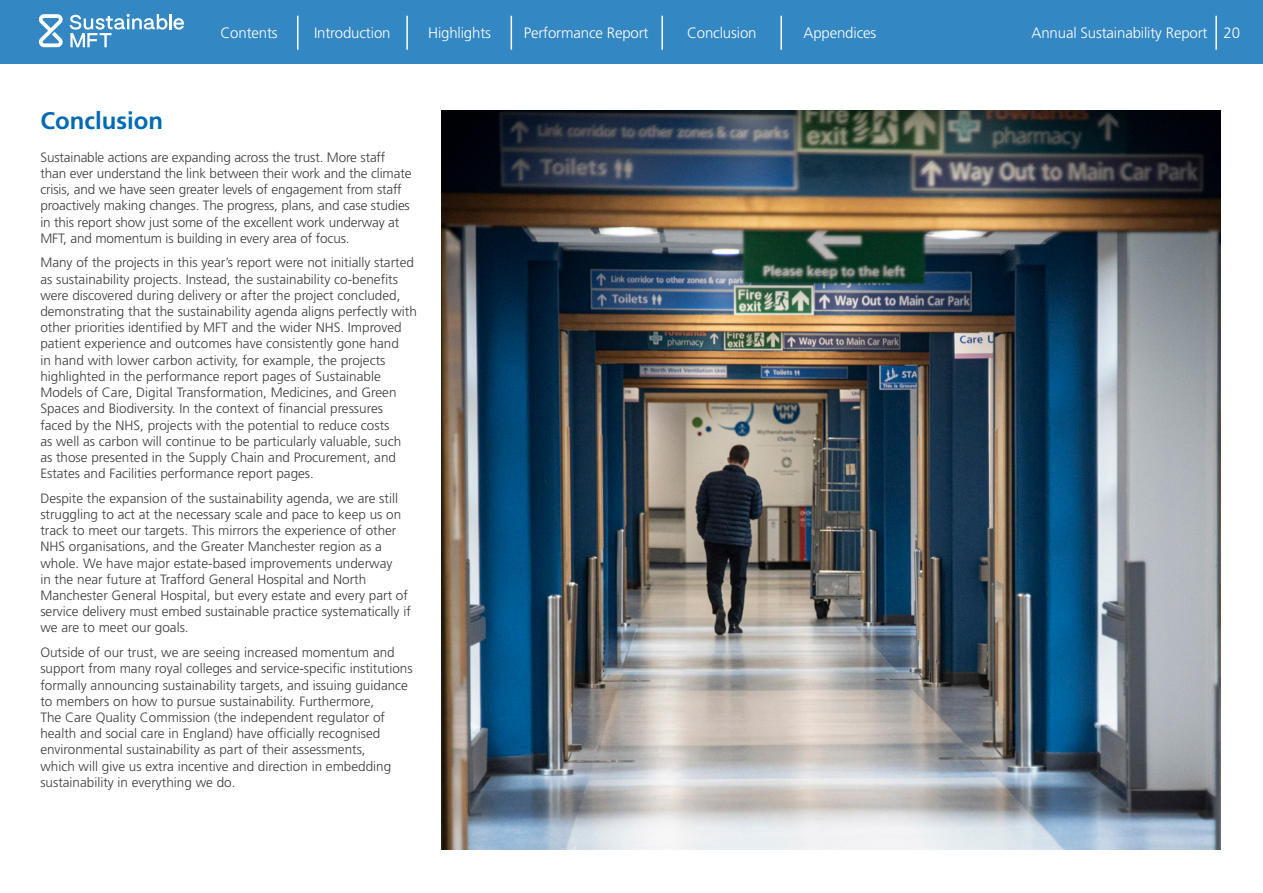
<style>
.page{position:relative;width:1263px;height:893px;background:#fff}
.page>*{position:absolute;margin:0;border:0;box-sizing:border-box;transform-origin:0 0}
.t1{font:700 24px "Frutiger LT Std";color:#006ab4}
.t2{font:300 15px "Frutiger LT Std";letter-spacing:-.01em;color:#fff}
.t3{font:300 13.5px/16.2px "Frutiger LT Std";color:#3c3c3b}
</style>
<div class="page">
<div style="left:0;top:0;width:1263px;height:64px;background:#3387c3"></div>
<img style="left:442px;top:111px;width:778px;height:739px">
<hr style="left:1215px;top:16px;width:2px;height:34px;background:#fff">
<hr style="left:406px;top:16px;width:2px;height:34px;background:#fff">
<hr style="left:297px;top:16px;width:1px;height:34px;background:#fff">
<hr style="left:511px;top:16px;width:1px;height:34px;background:#fff">
<hr style="left:661px;top:16px;width:2px;height:34px;background:#fff">
<hr style="left:780px;top:16px;width:2px;height:34px;background:#fff">
<svg style="left:39px;top:14px;width:24px;height:33px"></svg>
<svg style="left:70px;top:14px;width:114px;height:33px"></svg>
<p class="t2" style="left:220px;top:25px;width:59px">Contents</p>
<p class="t2" style="left:314px;top:25px;width:78px">Introduction</p>
<p class="t2" style="left:428px;top:25px;width:64px">Highlights</p>
<p class="t2" style="left:524px;top:25px;width:126px">Performance Report</p>
<p class="t2" style="left:687px;top:25px;width:71px">Conclusion</p>
<p class="t2" style="left:803px;top:25px;width:74px">Appendices</p>
<p class="t2" style="left:1031px;top:25px;width:210px">Annual Sustainability Report 20</p>
<h1 class="t1" style="left:40px;top:106px;width:124px">Conclusion</h1>
<p class="t3" style="left:40px;top:149px;width:373px">Sustainable actions are expanding across the trust. More staff than ever understand the link between their work and the climate crisis, and we have seen greater levels of engagement from staff proactively making changes. The progress, plans, and case studies in this report show just some of the excellent work underway at MFT, and momentum is building in every area of focus.</p>
<p class="t3" style="left:40px;top:255px;width:378px">Many of the projects in this year’s report were not initially started as sustainability projects. Instead, the sustainability co-benefits were discovered during delivery or after the project concluded, demonstrating that the sustainability agenda aligns perfectly with other priorities identified by MFT and the wider NHS. Improved patient experience and outcomes have consistently gone hand<br>in hand with lower carbon activity, for example, the projects highlighted in the performance report pages of Sustainable Models of Care, Digital Transformation, Medicines, and Green Spaces and Biodiversity. In the context of financial pressures faced by the NHS, projects with the potential to reduce costs<br>as well as carbon will continue to be particularly valuable, such<br>as those presented in the Supply Chain and Procurement, and Estates and Facilities performance report pages.</p>
<p class="t3" style="left:40px;top:490px;width:372px">Despite the expansion of the sustainability agenda, we are still struggling to act at the necessary scale and pace to keep us on track to meet our targets. This mirrors the experience of other NHS organisations, and the Greater Manchester region as a whole. We have major estate-based improvements underway<br>in the near future at Trafford General Hospital and North Manchester General Hospital, but every estate and every part of service delivery must embed sustainable practice systematically if we are to meet our goals.</p>
<p class="t3" style="left:40px;top:645px;width:374px">Outside of our trust, we are seeing increased momentum and support from many royal colleges and service-specific institutions formally announcing sustainability targets, and issuing guidance to members on how to pursue sustainability. Furthermore,<br>The Care Quality Commission (the independent regulator of health and social care in England) have officially recognised environmental sustainability as part of their assessments,<br>which will give us extra incentive and direction in embedding sustainability in everything we do.</p>
</div>
